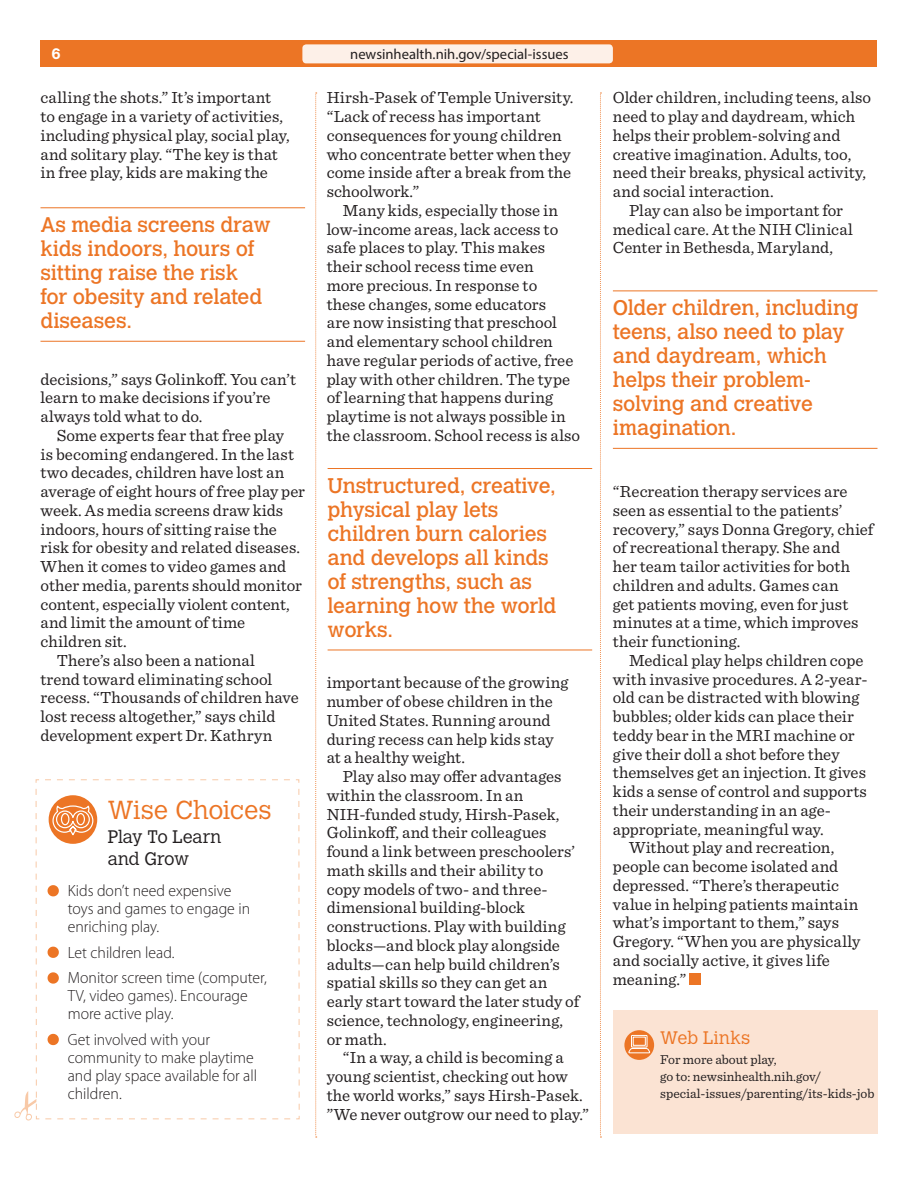
<style>
.page{position:relative;width:918px;height:1188px;background:#fff}
.page>*{position:absolute;margin:0;border:0;box-sizing:border-box;transform-origin:0 0}
.sidebar_H1{font:300 25.8px "Calvert MT Std";letter-spacing:-.005em;color:#ec7525}
.Q{font:21px/24px "Calvert MT Std";letter-spacing:-.01em;color:#ec7525}
.sidebar_H2{font:300 18px/21.6px "Calvert MT Std";letter-spacing:-.015em;color:#231f20}
.t1{font:300 18px "Calvert MT Std";letter-spacing:.01em;color:#ec7525}
.t2{font:16.8px/18.8px "Sentinel";color:#231f20}
.sidebar_L{font:300 16.35px/17.9px "Myriad Pro";color:#231f20;scale:.96 1}
.t3{font:700 15px "Calvert MT Std";color:#fff}
.t4{font:14.7px "Myriad Pro";color:#231f20}
.t5{font:13.5px/17px "Sentinel";color:#231f20}
</style>
<div class="page">
<div style="left:40px;top:40px;width:838px;height:28px;background:#ec7525"></div>
<div style="left:689px;top:974px;width:12px;height:11px;background:#ec7525"></div>
<div style="left:302px;top:44px;width:311px;height:19px;background:#fdf0e8;border-radius:4px"></div>
<svg style="left:315px;top:93px;width:2px;height:1045px"></svg>
<svg style="left:600px;top:93px;width:1px;height:1045px"></svg>
<div style="left:614px;top:1010px;width:264px;height:124px;background:#fbe3d3"></div>
<svg style="left:624px;top:1030px;width:30px;height:30px"></svg>
<svg style="left:628px;top:1035px;width:23px;height:19px"></svg>
<div style="left:633px;top:1037px;width:13px;height:9px;border:1px solid #fff"></div>
<hr style="left:328px;top:468px;width:264px;height:1px;background:#ec7525">
<hr style="left:328px;top:650px;width:264px;height:1px;background:#ec7525">
<hr style="left:40px;top:207px;width:265px;height:1px;background:#ec7525">
<hr style="left:40px;top:341px;width:265px;height:1px;background:#ec7525">
<svg style="left:35px;top:779px;width:265px;height:341px"></svg>
<svg style="left:48px;top:885px;width:11px;height:11px"></svg>
<svg style="left:48px;top:947px;width:11px;height:11px"></svg>
<svg style="left:48px;top:972px;width:11px;height:12px"></svg>
<svg style="left:48px;top:1034px;width:11px;height:11px"></svg>
<div style="left:49px;top:795px;width:48px;height:49px;background:#ec7525;border-radius:50%"></div>
<svg style="left:52px;top:805px;width:42px;height:32px"></svg>
<svg style="left:14px;top:789px;width:23px;height:332px"></svg>
<hr style="left:613px;top:291px;width:265px;height:1px;background:#ec7525">
<hr style="left:613px;top:448px;width:265px;height:1px;background:#ec7525">
<p class="t3" style="left:52px;top:45px;width:11px">6</p>
<p class="t2" style="left:40px;top:87px;width:251px">calling the shots.” It’s important to engage in a variety of activities, including physical play, social play, and solitary play. “The key is that in free play, kids are making the</p>
<p class="Q" style="left:40px;top:213px;width:232px">As media screens draw kids indoors, hours of sitting raise the risk<br>for obesity and related diseases.</p>
<p class="t2" style="left:40px;top:369px;width:257px">decisions,” says Golinkoff. You can’t learn to make decisions if you’re always told what to do.</p>
<p class="t2" style="left:40px;top:425px;width:266px;text-indent:16px">Some experts fear that free play<br>is becoming endangered. In the last two decades, children have lost an average of eight hours of free play per week. As media screens draw kids indoors, hours of sitting raise the risk for obesity and related diseases.<br>When it comes to video games and other media, parents should monitor content, especially violent content, and limit the amount of time children sit.</p>
<p class="t2" style="left:40px;top:650px;width:260px;text-indent:16px">There’s also been a national<br>trend toward eliminating school recess. “Thousands of children have lost recess altogether,” says child development expert Dr. Kathryn</p>
<p class="sidebar_H1" style="left:108px;top:795px;width:165px">Wise Choices</p>
<p class="sidebar_H2" style="left:108px;top:827px;width:115px">Play To Learn and Grow</p>
<p class="sidebar_L" style="left:68px;top:882px;width:191px">Kids don’t need expensive toys and games to engage in enriching play.</p>
<p class="sidebar_L" style="left:68px;top:944px;width:113px">Let children lead.</p>
<p class="sidebar_L" style="left:68px;top:969px;width:209px">Monitor screen time (computer,<br>TV, video games). Encourage more active play.</p>
<p class="sidebar_L" style="left:68px;top:1031px;width:199px">Get involved with your community to make playtime and play space available for all children.</p>
<p class="t4" style="left:350px;top:45px;width:220px">newsinhealth.nih.gov/special-issues</p>
<p class="t2" style="left:327px;top:87px;width:248px">Hirsh-Pasek of Temple University. “Lack of recess has important consequences for young children who concentrate better when they come inside after a break from the schoolwork.”</p>
<p class="t2" style="left:327px;top:200px;width:255px;text-indent:16px">Many kids, especially those in low-income areas, lack access to safe places to play. This makes their school recess time even<br>more precious. In response to these changes, some educators<br>are now insisting that preschool and elementary school children have regular periods of active, free play with other children. The type of learning that happens during playtime is not always possible in the classroom. School recess is also</p>
<p class="Q" style="left:328px;top:474px;width:230px">Unstructured, creative, physical play lets children burn calories and develops all kinds of strengths, such as learning how the world works.</p>
<p class="t2" style="left:327px;top:672px;width:243px">important because of the growing number of obese children in the<br>United States. Running around during recess can help kids stay at a healthy weight.</p>
<p class="t2" style="left:327px;top:766px;width:254px;text-indent:16px">Play also may offer advantages within the classroom. In an<br>NIH-funded study, Hirsh-Pasek,<br>Golinkoff, and their colleagues found a link between preschoolers’ math skills and their ability to copy models of two- and three&shy;dimensional building-block constructions. Play with building blocks—and block play alongside adults—can help build children’s spatial skills so they can get an early start toward the later study of science, technology, engineering, or math.</p>
<p class="t2" style="left:327px;top:1047px;width:264px;text-indent:16px">“In a way, a child is becoming a young scientist, checking out how the world works,” says Hirsh-Pasek. ”We never outgrow our need to play.”</p>
<p class="t2" style="left:613px;top:87px;width:260px">Older children, including teens, also need to play and daydream, which helps their problem-solving and creative imagination. Adults, too, need their breaks, physical activity, and social interaction.</p>
<p class="t2" style="left:613px;top:200px;width:242px;text-indent:16px">Play can also be important for medical care. At the NIH Clinical<br>Center in Bethesda, Maryland,</p>
<p class="Q" style="left:613px;top:296px;width:248px">Older children, including teens, also need to play and daydream, which helps their problem&shy;solving and creative imagination.</p>
<p class="t2" style="left:613px;top:481px;width:262px">“Recreation therapy services are seen as essential to the patients’ recovery,” says Donna Gregory, chief of recreational therapy. She and<br>her team tailor activities for both children and adults. Games can<br>get patients moving, even for just minutes at a time, which improves their functioning.</p>
<p class="t2" style="left:613px;top:650px;width:256px;text-indent:16px">Medical play helps children cope with invasive procedures. A 2-year&shy;old can be distracted with blowing bubbles; older kids can place their teddy bear in the MRI machine or give their doll a shot before they themselves get an injection. It gives kids a sense of control and supports their understanding in an age&shy;appropriate, meaningful way.</p>
<p class="t2" style="left:613px;top:837px;width:249px;text-indent:16px">Without play and recreation, people can become isolated and depressed. “There’s therapeutic value in helping patients maintain what’s important to them,” says<br>Gregory. “When you are physically and socially active, it gives life meaning.”</p>
<p class="t1" style="left:660px;top:1027px;width:91px">Web Links</p>
<p class="t5" style="left:660px;top:1050px;width:216px">For more about play,<br>go to: newsinhealth.nih.gov/ special-issues/parenting/its-kids-job</p>
</div>
